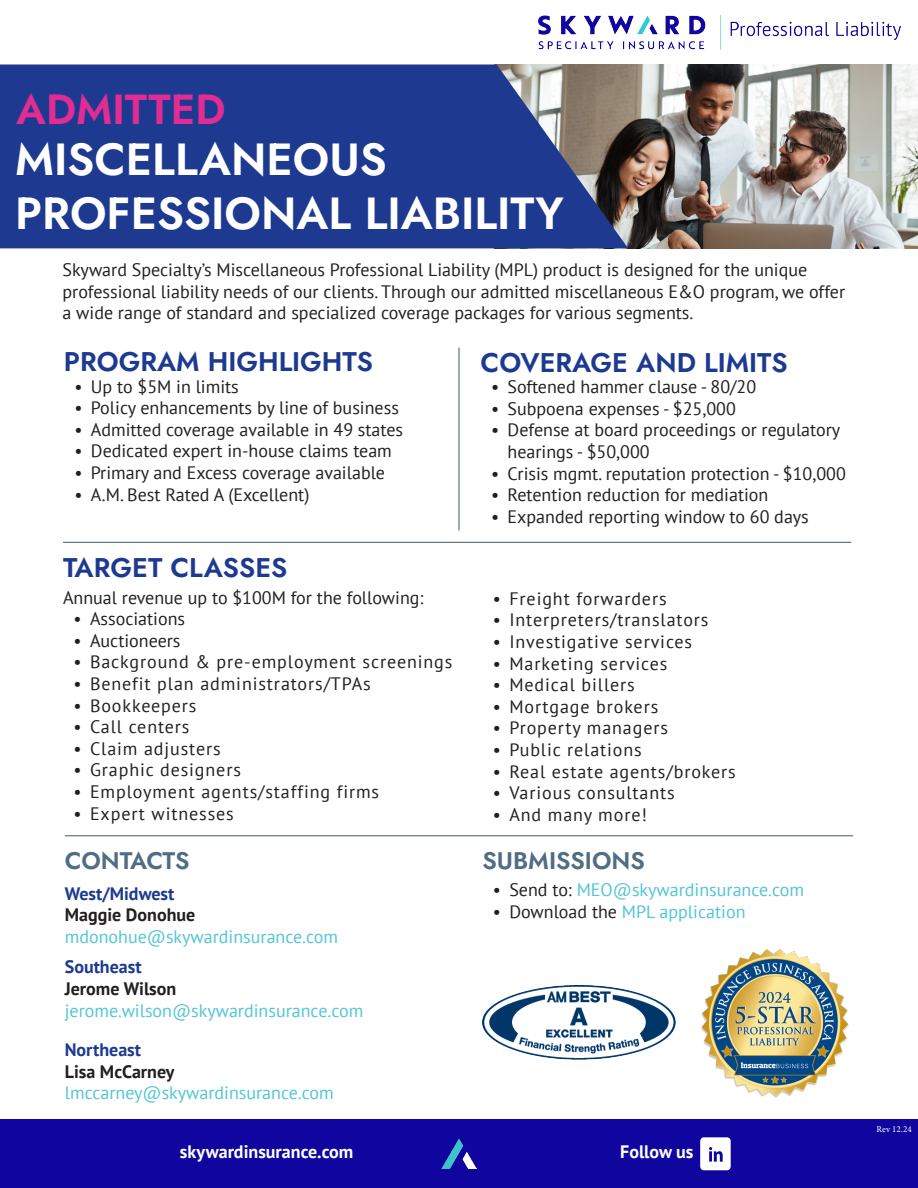
<style>
.page{position:relative;width:918px;height:1188px;background:#fff}
.page>*{position:absolute;margin:0;border:0;box-sizing:border-box;transform-origin:0 0}
.t1{font:600 45px "Jost";color:#fff}
.t2{font:600 42px "Jost";color:#e22c94}
.t3{font:600 27px "Jost";color:#1d3a90}
.t4{font:600 24px "Jost";color:#506d85}
.t5{font:18px/21.6px "PT Sans";color:#231f20}
.t6{font:18px "PT Sans";letter-spacing:.05em;color:#231f20}
.t7{font:18px "PT Sans";color:#52c5d6}
.t8{font:700 18px "PT Sans";color:#231f20}
.t9{font:700 18px "PT Sans";color:#1d3a90}
.t10{font:700 18px "PT Sans";color:#fff}
.t11{font:9px "Minion Pro";color:#fff}
.s1{color:#231f20}
</style>
<div class="page">
<img style="left:538px;top:15px;width:363px;height:34px">
<img style="left:628px;top:65px;width:290px;height:183px">
<svg style="left:0;top:65px;width:628px;height:183px;background:#28418d"></svg>
<hr style="left:63px;top:542px;width:788px;height:1px;background:#506d85">
<hr style="left:65px;top:835px;width:788px;height:1px;background:#506d85">
<div style="left:0;top:1120px;width:918px;height:68px;background:#10069f"></div>
<img style="left:442px;top:1139px;width:34px;height:30px">
<div style="left:700px;top:1137px;width:31px;height:33px;background:#fff;border-radius:4px"></div>
<svg style="left:709px;top:1147px;width:14px;height:15px"></svg>
<img style="left:701px;top:949px;width:148px;height:149px">
<img style="left:483px;top:986px;width:192px;height:74px">
<hr style="left:458px;top:348px;width:2px;height:183px;background:#506d85">
<p class="t2" style="left:16px;top:81px;width:211px">ADMITTED</p>
<p class="t1" style="left:15px;top:129px;width:373px">MISCELLANEOUS</p>
<p class="t1" style="left:15px;top:183px;width:550px">PROFESSIONAL LIABILITY</p>
<p class="t5" style="left:63px;top:258px;width:784px">Skyward Specialty’s Miscellaneous Professional Liability (MPL) product is designed for the unique professional liability needs of our clients. Through our admitted miscellaneous E&amp;O program, we offer a wide range of standard and specialized coverage packages for various segments.</p>
<p class="t3" style="left:64px;top:343px;width:311px">PROGRAM HIGHLIGHTS</p>
<p class="t5" style="left:74px;top:375px;width:166px">• Up to $5M in limits</p>
<p class="t5" style="left:74px;top:397px;width:326px">• Policy enhancements by line of business</p>
<p class="t5" style="left:74px;top:418px;width:330px">• Admitted coverage available in 49 states</p>
<p class="t5" style="left:74px;top:440px;width:319px">• Dedicated expert in-house claims team</p>
<p class="t5" style="left:74px;top:462px;width:312px">• Primary and Excess coverage available</p>
<p class="t5" style="left:74px;top:483px;width:237px">• A.M. Best Rated A (Excellent)</p>
<p class="t3" style="left:63px;top:549px;width:226px">TARGET CLASSES</p>
<p class="t5" style="left:63px;top:586px;width:362px">Annual revenue up to $100M for the following:</p>
<p class="t5" style="left:74px;top:608px;width:113px">• Associations</p>
<p class="t5" style="left:74px;top:629px;width:109px">• Auctioneers</p>
<p class="t6" style="left:74px;top:651px;width:380px">• Background &amp; pre-employment screenings</p>
<p class="t6" style="left:74px;top:672px;width:299px">• Benefit plan administrators/TPAs</p>
<p class="t6" style="left:74px;top:694px;width:125px">• Bookkeepers</p>
<p class="t6" style="left:74px;top:715px;width:118px">• Call centers</p>
<p class="t6" style="left:74px;top:737px;width:149px">• Claim adjusters</p>
<p class="t6" style="left:74px;top:759px;width:169px">• Graphic designers</p>
<p class="t6" style="left:74px;top:780px;width:307px">• Employment agents/staffing firms</p>
<p class="t6" style="left:74px;top:802px;width:162px">• Expert witnesses</p>
<p class="t4" style="left:65px;top:844px;width:126px">CONTACTS</p>
<p class="t9" style="left:65px;top:881px;width:111px">West/Midwest</p>
<p class="t8" style="left:65px;top:903px;width:132px">Maggie Donohue</p>
<p class="t7" style="left:65px;top:925px;width:275px">mdonohue@skywardinsurance.com</p>
<p class="t9" style="left:65px;top:955px;width:78px">Southeast</p>
<p class="t8" style="left:65px;top:977px;width:113px">Jerome Wilson</p>
<p class="t7" style="left:65px;top:999px;width:300px">jerome.wilson@skywardinsurance.com</p>
<p class="t9" style="left:65px;top:1038px;width:78px">Northeast</p>
<p class="t8" style="left:65px;top:1060px;width:111px">Lisa McCarney</p>
<p class="t7" style="left:65px;top:1082px;width:270px">lmccarney@skywardinsurance.com</p>
<p class="t3" style="left:481px;top:344px;width:309px">COVERAGE AND LIMITS</p>
<p class="t5" style="left:491px;top:376px;width:267px">• Softened hammer clause - 80/20</p>
<p class="t5" style="left:491px;top:397px;width:246px">• Subpoena expenses - $25,000</p>
<p class="t5" style="left:508px;top:419px;width:334px;text-indent:-16px">• Defense at board proceedings or regulatory hearings - $50,000</p>
<p class="t5" style="left:491px;top:462px;width:356px">• Crisis mgmt. reputation protection - $10,000</p>
<p class="t5" style="left:491px;top:484px;width:279px">• Retention reduction for mediation</p>
<p class="t5" style="left:491px;top:505px;width:319px">• Expanded reporting window to 60 days</p>
<p class="t6" style="left:493px;top:587px;width:175px">• Freight forwarders</p>
<p class="t6" style="left:493px;top:609px;width:217px">• Interpreters/translators</p>
<p class="t6" style="left:493px;top:630px;width:201px">• Investigative services</p>
<p class="t6" style="left:493px;top:652px;width:176px">• Marketing services</p>
<p class="t6" style="left:493px;top:673px;width:143px">• Medical billers</p>
<p class="t6" style="left:493px;top:695px;width:167px">• Mortgage brokers</p>
<p class="t6" style="left:493px;top:717px;width:177px">• Property managers</p>
<p class="t6" style="left:493px;top:738px;width:150px">• Public relations</p>
<p class="t6" style="left:493px;top:760px;width:244px">• Real estate agents/brokers</p>
<p class="t6" style="left:493px;top:781px;width:183px">• Various consultants</p>
<p class="t6" style="left:493px;top:803px;width:156px">• And many more!</p>
<p class="t4" style="left:482px;top:844px;width:164px">SUBMISSIONS</p>
<p class="t7" style="left:493px;top:878px;width:313px"><span class="s1">• Send to:</span> MEO@skywardinsurance.com</p>
<p class="t7" style="left:493px;top:900px;width:254px"><span class="s1">• Download the</span> MPL application</p>
<p class="t10" style="left:180px;top:1140px;width:175px">skywardinsurance.com</p>
<p class="t10" style="left:620px;top:1140px;width:75px">Follow us</p>
<p class="t11" style="left:877px;top:1123px;width:37px">Rev 12.24</p>
</div>
